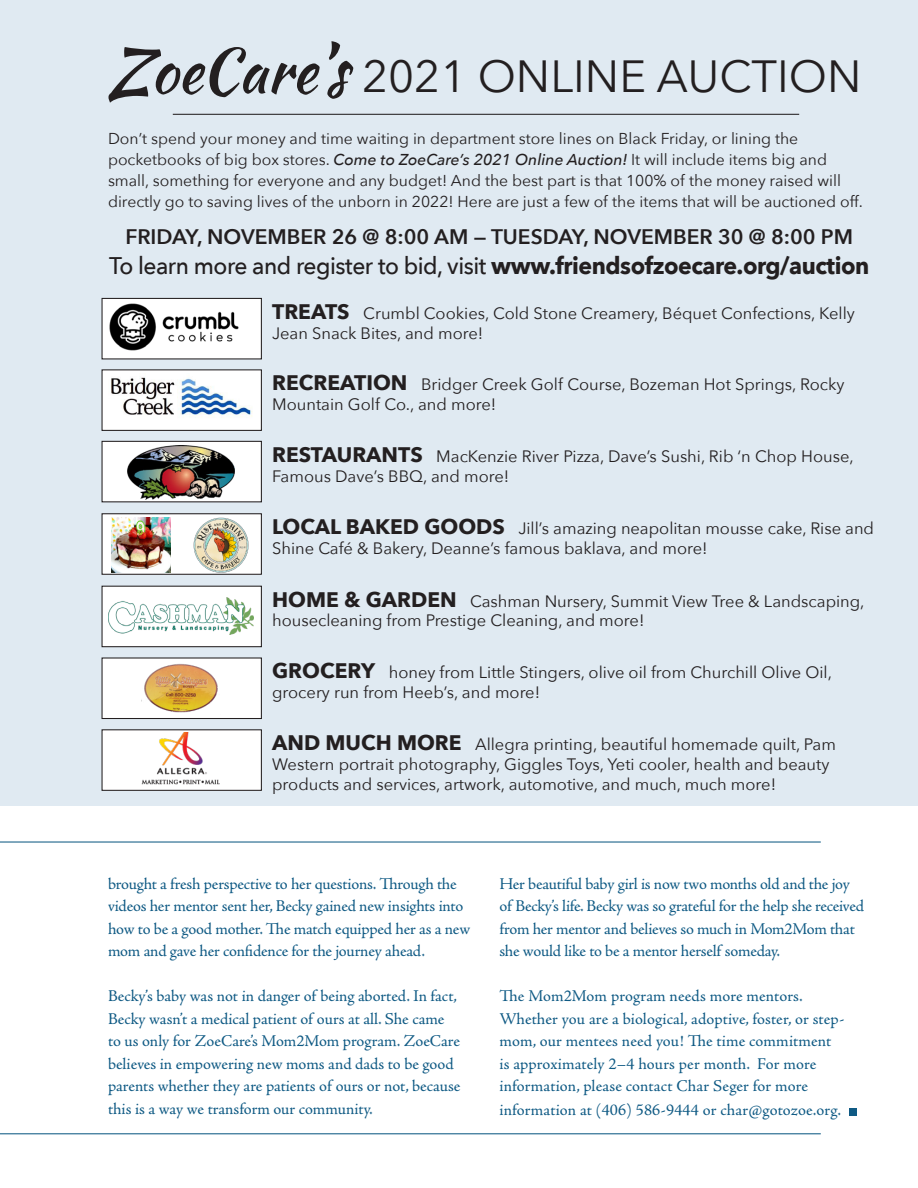
<style>
.page{position:relative;width:918px;height:1188px;background:#fff}
.page>*{position:absolute;margin:0;border:0;box-sizing:border-box;transform-origin:0 0}
.t1{font:45px "Avenir Next";color:#231f20}
.t2{font:500 24px "Avenir Next";letter-spacing:-.02em;color:#231f20;scale:.95 1}
.t3{font:600 21px "Avenir Next";color:#231f20}
.t4{font:16.5px/22.5px "Adobe Jenson Pro";letter-spacing:-.005em;color:#0f5a84}
.t5{font:16.5px/19.8px "Avenir Next";color:#231f20}
.t6{font:15.75px/21px "Avenir Next";color:#231f20}
.s1{font-family:"Kaushan Script";font-size:61.5px}
.s2{font-weight:500;font-style:italic}
.s3{font-weight:700}
.s4{font-weight:700;font-size:21px}
</style>
<div class="page">
<div style="left:1px;top:0;width:917px;height:806px;background:#e0eaf2"></div>
<div style="left:102px;top:298px;width:159px;height:61px;background:#fff"></div>
<div style="left:102px;top:298px;width:160px;height:61px;border:1px solid #231f20"></div>
<div style="left:102px;top:370px;width:159px;height:60px;background:#fff"></div>
<div style="left:102px;top:369px;width:160px;height:62px;border:1px solid #231f20"></div>
<div style="left:102px;top:441px;width:159px;height:61px;background:#fff"></div>
<div style="left:102px;top:441px;width:160px;height:61px;border:1px solid #231f20"></div>
<div style="left:102px;top:514px;width:159px;height:60px;background:#fff"></div>
<div style="left:102px;top:513px;width:160px;height:62px;border:1px solid #231f20"></div>
<div style="left:102px;top:586px;width:159px;height:61px;background:#fff"></div>
<div style="left:102px;top:586px;width:160px;height:61px;border:1px solid #231f20"></div>
<div style="left:102px;top:658px;width:159px;height:61px;background:#fff"></div>
<div style="left:102px;top:657px;width:160px;height:62px;border:1px solid #231f20"></div>
<div style="left:102px;top:730px;width:159px;height:60px;background:#fff"></div>
<div style="left:102px;top:729px;width:160px;height:62px;border:1px solid #231f20"></div>
<hr style="left:173px;top:114px;width:626px;height:1px;background:#231f20">
<img style="left:109px;top:303px;width:130px;height:48px">
<img style="left:111px;top:377px;width:142px;height:41px">
<img style="left:127px;top:445px;width:107px;height:55px">
<img style="left:108px;top:598px;width:146px;height:37px">
<img style="left:141px;top:664px;width:77px;height:49px">
<img style="left:141px;top:733px;width:79px;height:52px">
<img style="left:111px;top:518px;width:59px;height:54px">
<img style="left:194px;top:518px;width:54px;height:54px">
<hr style="left:0;top:841px;width:821px;height:2px;background:#0f5a84">
<hr style="left:0;top:1133px;width:821px;height:1px;background:#0f5a84">
<div style="left:849px;top:1108px;width:7px;height:7px;background:#0f5a84"></div>
<p class="t1" style="left:108px;top:39px;width:755px"><span class="s1">ZoeCare’s</span> 2021 ONLINE AUCTION</p>
<p class="t6" style="left:108px;top:127px;width:756px">Don’t spend your money and time waiting in department store lines on Black Friday, or lining the pocketbooks of big box stores. <span class="s2">Come to ZoeCare’s 2021 Online Auction!</span> It will include items big and small, something for everyone and any budget! And the best part is that 100% of the money raised will directly go to saving lives of the unborn in 2022! Here are just a few of the items that will be auctioned off.</p>
<p class="t3" style="left:125px;top:219px;width:729px">FRIDAY, NOVEMBER 26 @ 8:00 AM — TUESDAY, NOVEMBER 30 @ 8:00 PM</p>
<p class="t2" style="left:109px;top:246px;width:802px">To learn more and register to bid, visit <span class="s3">www.friendsofzoecare.org/auction</span></p>
<p class="t5" style="left:272px;top:303px;width:584px"><span class="s4">TREATS</span> Crumbl Cookies, Cold Stone Creamery, Béquet Confections, Kelly<br>Jean Snack Bites, and more!</p>
<p class="t5" style="left:272px;top:374px;width:574px"><span class="s4">RECREATION</span> Bridger Creek Golf Course, Bozeman Hot Springs, Rocky<br>Mountain Golf Co., and more!</p>
<p class="t5" style="left:272px;top:445px;width:583px"><span class="s4">RESTAURANTS</span> MacKenzie River Pizza, Dave’s Sushi, Rib ‘n Chop House,<br>Famous Dave’s BBQ, and more!</p>
<p class="t5" style="left:272px;top:518px;width:604px"><span class="s4">LOCAL BAKED GOODS</span> Jill’s amazing neapolitan mousse cake, Rise and<br>Shine Café &amp; Bakery, Deanne’s famous baklava, and more!</p>
<p class="t5" style="left:272px;top:590px;width:594px"><span class="s4">HOME &amp; GARDEN</span> Cashman Nursery, Summit View Tree &amp; Landscaping, housecleaning from Prestige Cleaning, and more!</p>
<p class="t5" style="left:272px;top:662px;width:561px"><span class="s4">GROCERY</span> honey from Little Stingers, olive oil from Churchill Olive Oil, grocery run from Heeb’s, and more!</p>
<p class="t5" style="left:272px;top:734px;width:565px"><span class="s4">AND MUCH MORE</span> Allegra printing, beautiful homemade quilt, Pam<br>Western portrait photography, Giggles Toys, Yeti cooler, health and beauty products and services, artwork, automotive, and much, much more!</p>
<p class="t4" style="left:108px;top:873px;width:364px">brought a fresh perspective to her questions. Through the videos her mentor sent her, Becky gained new insights into how to be a good mother. The match equipped her as a new mom and gave her confidence for the journey ahead.</p>
<p class="t4" style="left:108px;top:985px;width:354px">Becky’s baby was not in danger of being aborted. In fact, Becky wasn’t a medical patient of ours at all. She came to us only for ZoeCare’s Mom2Mom program. ZoeCare believes in empowering new moms and dads to be good parents whether they are patients of ours or not, because this is a way we transform our community.</p>
<p class="t4" style="left:500px;top:873px;width:366px">Her beautiful baby girl is now two months old and the joy of Becky’s life. Becky was so grateful for the help she received from her mentor and believes so much in Mom2Mom that she would like to be a mentor herself someday.</p>
<p class="t4" style="left:500px;top:985px;width:346px">The Mom2Mom program needs more mentors.<br>Whether you are a biological, adoptive, foster, or step&shy;mom, our mentees need you! The time commitment is approximately 2–4 hours per month. For more information, please contact Char Seger for more</p>
<p class="t4" style="left:500px;top:1099px;width:343px">information at (406) 586-9444 or char@gotozoe.org.</p>
</div>
